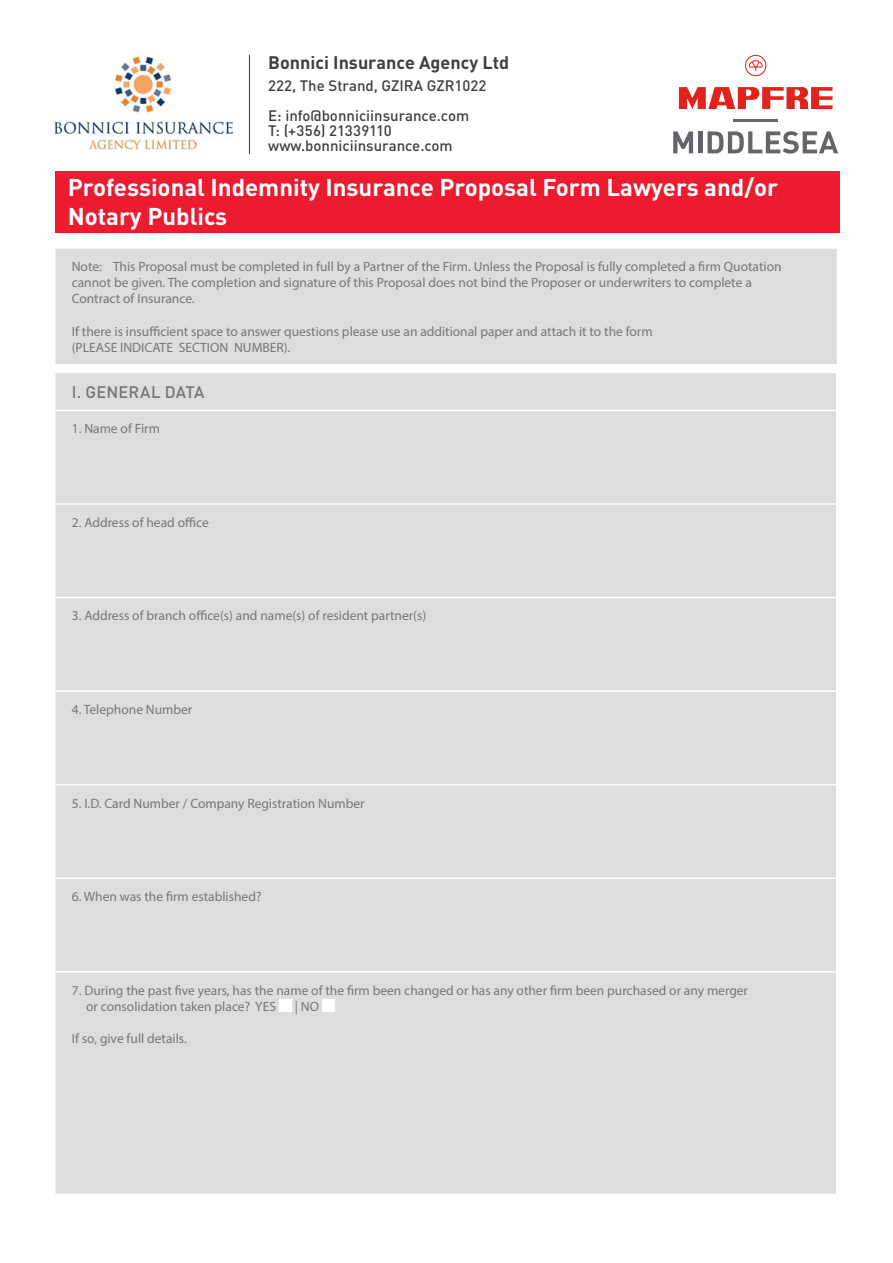
<style>
.page{position:relative;width:893px;height:1263px;background:#fff}
.page>*{position:absolute;margin:0;border:0;box-sizing:border-box;transform-origin:0 0}
.t1{font:700 24px/28.8px "DIN Pro";color:#fff}
.t2{font:700 18px "DIN Pro";color:#404040}
.t3{font:500 16.5px "DIN Pro";letter-spacing:.01em;color:#737577}
.t4{font:500 15px/30px "DIN Pro";color:#404040}
.t5{font:13.5px/16.2px "Myriad Pro";color:#757779}
</style>
<div class="page">
<div style="left:55px;top:171px;width:785px;height:62px;background:#ed1b2f"></div>
<div style="left:55px;top:248px;width:782px;height:117px;background:#dcddde"></div>
<hr style="left:54px;top:247px;width:784px;height:2px;background:#fff">
<hr style="left:54px;top:249px;width:2px;height:115px;background:#fff">
<hr style="left:54px;top:364px;width:784px;height:2px;background:#fff">
<div style="left:56px;top:373px;width:780px;height:820px;background:#dcddde"></div>
<hr style="left:54px;top:410px;width:783px;height:1px;background:#fff">
<hr style="left:54px;top:503px;width:783px;height:2px;background:#fff">
<hr style="left:54px;top:597px;width:783px;height:1px;background:#fff">
<hr style="left:54px;top:690px;width:783px;height:2px;background:#fff">
<hr style="left:54px;top:784px;width:783px;height:1px;background:#fff">
<hr style="left:54px;top:877px;width:783px;height:2px;background:#fff">
<hr style="left:54px;top:971px;width:783px;height:1px;background:#fff">
<div style="left:279px;top:999px;width:13px;height:13px;background:#fff"></div>
<div style="left:322px;top:999px;width:13px;height:13px;background:#fff"></div>
<svg style="left:745px;top:55px;width:21px;height:21px"></svg>
<svg style="left:679px;top:87px;width:154px;height:22px"></svg>
<hr style="left:734px;top:119px;width:44px;height:2px;background:#646569">
<svg style="left:673px;top:131px;width:20px;height:22px"></svg>
<hr style="left:698px;top:131px;width:4px;height:22px;background:#646569">
<svg style="left:708px;top:131px;width:130px;height:23px"></svg>
<hr style="left:249px;top:55px;width:1px;height:99px;background:#404040">
<img style="left:53px;top:56px;width:179px;height:94px">
<h2 class="t2" style="left:268px;top:47px;width:243px">Bonnici Insurance Agency Ltd</h2>
<p class="t4" style="left:268px;top:69px;width:220px">222, The Strand, GZIRA GZR1022<br>E: info@bonniciinsurance.com</p>
<p class="t4" style="left:268px;top:122px;width:186px;line-height:15px">T: (+356) 21339110 www.bonniciinsurance.com</p>
<h1 class="t1" style="left:68px;top:170px;width:712px">Professional Indemnity Insurance Proposal Form Lawyers and/or<br>Notary Publics</h1>
<p class="t5" style="left:72px;top:258px;width:711px">Note: This Proposal must be completed in full by a Partner of the Firm. Unless the Proposal is fully completed a firm Quotation cannot be given. The completion and signature of this Proposal does not bind the Proposer or underwriters to complete a<br>Contract of Insurance.</p>
<p class="t5" style="left:72px;top:323px;width:582px">If there is insufficient space to answer questions please use an additional paper and attach it to the form (PLEASE INDICATE SECTION NUMBER).</p>
<p class="t3" style="left:72px;top:378px;width:134px">I. GENERAL DATA</p>
<p class="t5" style="left:72px;top:420px;width:90px">1. Name of Firm</p>
<p class="t5" style="left:72px;top:514px;width:139px">2. Address of head office</p>
<p class="t5" style="left:72px;top:608px;width:356px">3. Address of branch office(s) and name(s) of resident partner(s)</p>
<p class="t5" style="left:72px;top:701px;width:122px">4. Telephone Number</p>
<p class="t5" style="left:72px;top:795px;width:294px">5. I.D. Card Number / Company Registration Number</p>
<p class="t5" style="left:72px;top:888px;width:191px">6. When was the firm established?</p>
<p class="t5" style="left:86px;top:982px;width:663px;text-indent:-14px">7. During the past five years, has the name of the firm been changed or has any other firm been purchased or any merger or consolidation taken place? YES</p>
<p class="t5" style="left:295px;top:998px;width:26px">| NO</p>
<p class="t5" style="left:72px;top:1030px;width:117px">If so, give full details.</p>
</div>
